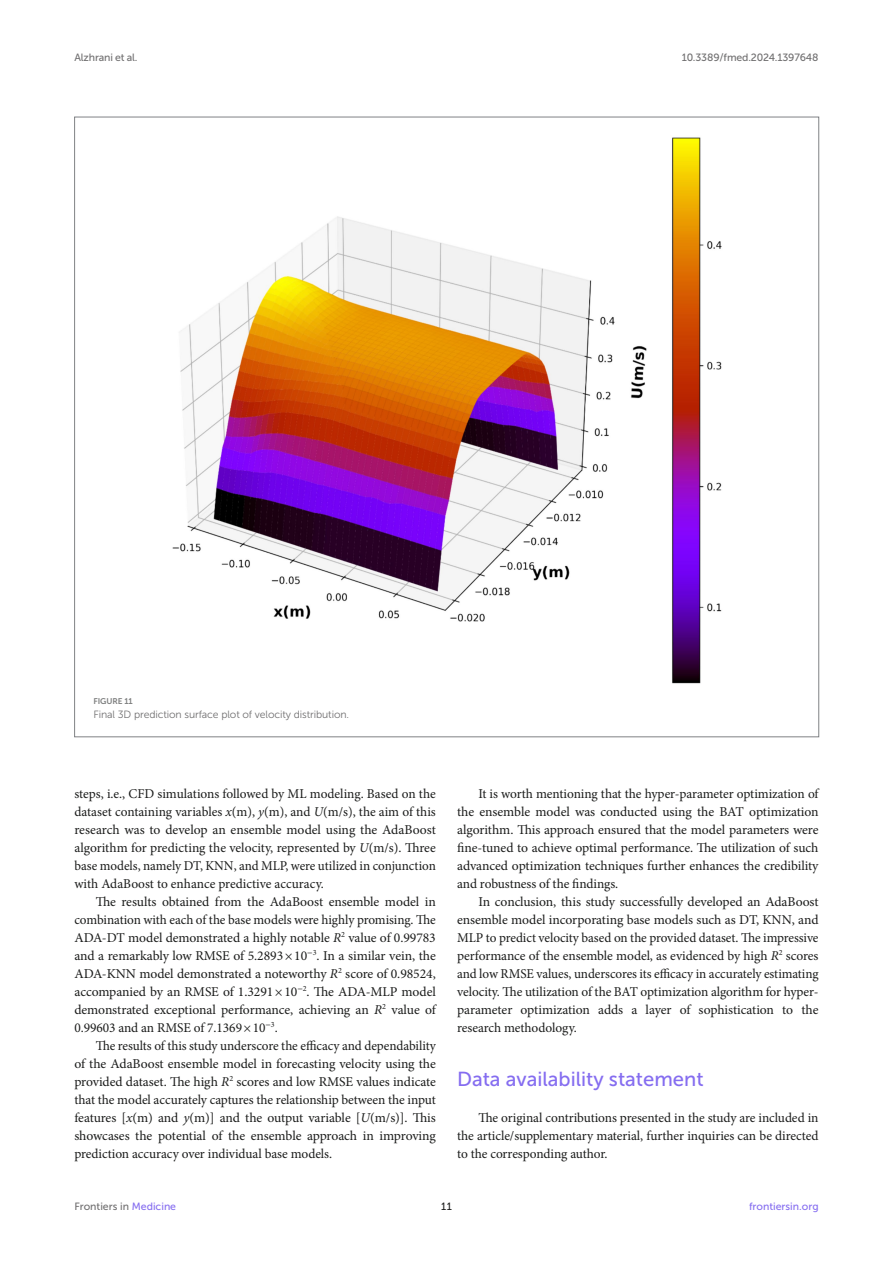
<style>
.page{position:relative;width:893px;height:1263px;background:#fff}
.page>*{position:absolute;margin:0;border:0;box-sizing:border-box;transform-origin:0 0}
.HEAD_1{font:20.25px "Museo Sans 500";color:#856df0}
.TEXT{font:13.5px/18px "Minion Pro";letter-spacing:-.005em;color:#1b1c1b;text-align:justify}
.TEXT_FLUSH{font:13.5px/18px "Minion Pro";letter-spacing:-.005em;color:#1b1c1b;text-align:justify}
.t1{font:10.5px "Museo Sans 500";letter-spacing:-.015em;color:#706f70}
.FIG_LEG{font:10.5px "Museo Sans 300";letter-spacing:-.01em;color:#706f70}
.t2{font:10.5px "Museo Sans 500";color:#856df0}
.t3{font:10.5px "Museo Sans 500";color:#1b1c1b}
.FIG_HD{font:8.25px "Museo Sans 700";letter-spacing:-.01em;color:#7e7f7f}
.s1{font-style:italic}
.s2{color:#856df0}
</style>
<div class="page">
<img style="left:172px;top:137px;width:550px;height:547px">
<p class="t1" style="left:74px;top:51px;width:65px">Alzhrani et al.</p>
<p class="t1" style="left:682px;top:51px;width:138px">10.3389/fmed.2024.1397648</p>
<p class="FIG_HD" style="left:94px;top:697px;width:41px">FIGURE 11</p>
<p class="FIG_LEG" style="left:94px;top:709px;width:257px">Final 3D prediction surface plot of velocity distribution.</p>
<p class="TEXT_FLUSH" style="left:74px;top:785px;width:363px">steps, i.e., CFD simulations followed by ML modeling. Based on the dataset containing variables <span class="s1">x</span>(m), <span class="s1">y</span>(m), and <span class="s1">U</span>(m/s), the aim of this research was to develop an ensemble model using the AdaBoost algorithm for predicting the velocity, represented by <span class="s1">U</span>(m/s). Three base models, namely DT, KNN, and MLP, were utilized in conjunction with AdaBoost to enhance predictive accuracy.</p>
<p class="TEXT" style="left:74px;top:893px;width:363px;text-indent:21px">The results obtained from the AdaBoost ensemble model in combination with each of the base models were highly promising. The ADA-DT model demonstrated a highly notable <span class="s1">R</span><sup>2</sup> value of 0.99783 and a remarkably low RMSE of 5.2893×10<sup>−</sup><sup>3</sup>. In a similar vein, the ADA-KNN model demonstrated a noteworthy <span class="s1">R</span><sup>2</sup> score of 0.98524, accompanied by an RMSE of 1.3291×10<sup>−</sup><sup>2</sup>. The ADA-MLP model demonstrated exceptional performance, achieving an <span class="s1">R</span><sup>2</sup> value of 0.99603 and an RMSE of 7.1369×10<sup>−</sup><sup>3</sup>.</p>
<p class="TEXT" style="left:74px;top:1037px;width:363px;text-indent:21px">The results of this study underscore the efficacy and dependability of the AdaBoost ensemble model in forecasting velocity using the provided dataset. The high <span class="s1">R</span><sup>2</sup> scores and low RMSE values indicate that the model accurately captures the relationship between the input features [<span class="s1">x</span>(m) and <span class="s1">y</span>(m)] and the output variable [<span class="s1">U</span>(m/s)]. This showcases the potential of the ensemble approach in improving prediction accuracy over individual base models.</p>
<p class="TEXT" style="left:457px;top:785px;width:363px;text-indent:21px">It is worth mentioning that the hyper-parameter optimization of the ensemble model was conducted using the BAT optimization algorithm. This approach ensured that the model parameters were fine-tuned to achieve optimal performance. The utilization of such advanced optimization techniques further enhances the credibility and robustness of the findings.</p>
<p class="TEXT" style="left:457px;top:893px;width:363px;text-indent:21px">In conclusion, this study successfully developed an AdaBoost ensemble model incorporating base models such as DT, KNN, and MLP to predict velocity based on the provided dataset. The impressive performance of the ensemble model, as evidenced by high <span class="s1">R</span><sup>2</sup> scores and low RMSE values, underscores its efficacy in accurately estimating velocity. The utilization of the BAT optimization algorithm for hyper&shy;parameter optimization adds a layer of sophistication to the research methodology.</p>
<p class="HEAD_1" style="left:457px;top:1068px;width:248px">Data availability statement</p>
<p class="TEXT_FLUSH" style="left:457px;top:1109px;width:363px;text-indent:21px">The original contributions presented in the study are included in the article/supplementary material, further inquiries can be directed to the corresponding author.</p>
<p class="t1" style="left:74px;top:1200px;width:103px">Frontiers in <span class="s2">Medicine</span></p>
<p class="t3" style="left:441px;top:1200px;width:12px">11</p>
<p class="t2" style="left:749px;top:1200px;width:71px">frontiersin.org</p>
</div>
